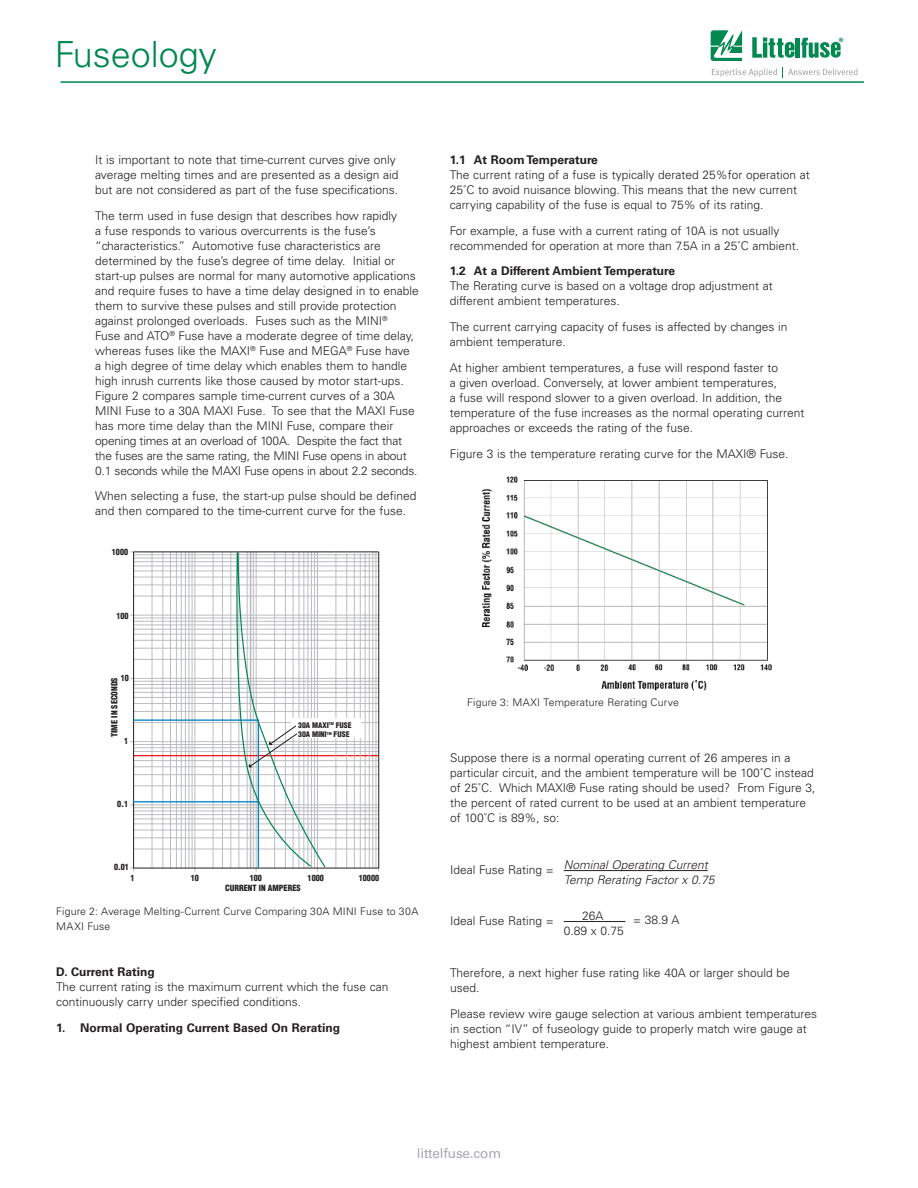
<style>
.page{position:relative;width:918px;height:1188px;background:#fff}
.page>*{position:absolute;margin:0;border:0;box-sizing:border-box;transform-origin:0 0}
.t1{font:300 36px "Univers LT Std";color:#008751}
.t2{font:13.5px "Univers LT Std";letter-spacing:-.01em;color:#a8a9ad}
.t3{font:300 12px/15px "Univers LT Std";color:#231f20}
.t4{font:700 12px "Univers LT Std";color:#231f20}
.t5{font:italic 300 12px "Univers LT Std";color:#231f20}
.t6{font:300 10.5px/15px "Univers LT Std";letter-spacing:.015em;color:#231f20}
.t7{font:900 condensed 8.4px "Helvetica";color:#231f20}
.t8{font:900 condensed 8.25px "Helvetica";color:#231f20}
.t9{font:900 condensed 7.65px/9.1px "Helvetica";color:#231f20}
</style>
<div class="page">
<svg style="left:711px;top:30px;width:31px;height:31px"></svg>
<hr style="left:796px;top:38px;width:4px;height:20px;background:#038851">
<svg style="left:801px;top:38px;width:42px;height:20px"></svg>
<svg style="left:752px;top:37px;width:43px;height:21px"></svg>
<svg style="left:712px;top:68px;width:65px;height:9px"></svg>
<svg style="left:788px;top:68px;width:70px;height:8px"></svg>
<hr style="left:372px;top:552px;width:1px;height:316px;background:#bcbdc0">
<hr style="left:376px;top:552px;width:1px;height:316px;background:#bcbdc0">
<hr style="left:134px;top:552px;width:245px;height:1px;background:#231f20">
<hr style="left:134px;top:849px;width:245px;height:1px;background:#bcbdc0">
<hr style="left:134px;top:838px;width:245px;height:1px;background:#bcbdc0">
<hr style="left:134px;top:824px;width:245px;height:1px;background:#bcbdc0">
<hr style="left:134px;top:811px;width:245px;height:1px;background:#bcbdc0">
<hr style="left:130px;top:804px;width:249px;height:1px;background:#bcbdc0">
<hr style="left:134px;top:774px;width:245px;height:1px;background:#bcbdc0">
<hr style="left:134px;top:760px;width:245px;height:1px;background:#bcbdc0">
<hr style="left:134px;top:747px;width:245px;height:1px;background:#bcbdc0">
<hr style="left:134px;top:711px;width:245px;height:1px;background:#bcbdc0">
<hr style="left:134px;top:697px;width:245px;height:1px;background:#bcbdc0">
<hr style="left:134px;top:684px;width:245px;height:1px;background:#bcbdc0">
<hr style="left:130px;top:678px;width:249px;height:1px;background:#bcbdc0">
<hr style="left:134px;top:648px;width:245px;height:1px;background:#bcbdc0">
<hr style="left:134px;top:640px;width:245px;height:1px;background:#bcbdc0">
<hr style="left:134px;top:634px;width:245px;height:1px;background:#bcbdc0">
<hr style="left:134px;top:625px;width:245px;height:1px;background:#bcbdc0">
<hr style="left:134px;top:621px;width:245px;height:1px;background:#bcbdc0">
<hr style="left:134px;top:618px;width:245px;height:1px;background:#bcbdc0">
<hr style="left:130px;top:615px;width:249px;height:1px;background:#bcbdc0">
<hr style="left:134px;top:596px;width:245px;height:1px;background:#bcbdc0">
<hr style="left:134px;top:585px;width:245px;height:1px;background:#bcbdc0">
<hr style="left:134px;top:577px;width:245px;height:1px;background:#bcbdc0">
<hr style="left:134px;top:571px;width:245px;height:1px;background:#bcbdc0">
<hr style="left:134px;top:561px;width:245px;height:1px;background:#bcbdc0">
<hr style="left:134px;top:558px;width:245px;height:1px;background:#bcbdc0">
<hr style="left:134px;top:554px;width:245px;height:1px;background:#bcbdc0">
<hr style="left:134px;top:819px;width:245px;height:1px;background:#bcbdc0">
<hr style="left:134px;top:692px;width:245px;height:1px;background:#bcbdc0">
<hr style="left:134px;top:629px;width:245px;height:1px;background:#bcbdc0">
<hr style="left:134px;top:566px;width:245px;height:1px;background:#bcbdc0">
<hr style="left:365px;top:552px;width:1px;height:316px;background:#bcbdc0">
<hr style="left:130px;top:741px;width:249px;height:1px;background:#bcbdc0">
<hr style="left:134px;top:744px;width:245px;height:1px;background:#bcbdc0">
<hr style="left:134px;top:751px;width:245px;height:1px;background:#bcbdc0">
<hr style="left:134px;top:755px;width:245px;height:1px;background:#ee1d23">
<hr style="left:134px;top:766px;width:245px;height:1px;background:#bcbdc0">
<hr style="left:336px;top:552px;width:1px;height:316px;background:#bcbdc0">
<hr style="left:354px;top:552px;width:1px;height:316px;background:#bcbdc0">
<hr style="left:134px;top:659px;width:245px;height:1px;background:#bcbdc0">
<hr style="left:134px;top:681px;width:245px;height:1px;background:#bcbdc0">
<hr style="left:134px;top:688px;width:245px;height:1px;background:#bcbdc0">
<hr style="left:134px;top:703px;width:245px;height:1px;background:#bcbdc0">
<hr style="left:134px;top:722px;width:245px;height:1px;background:#bcbdc0">
<hr style="left:346px;top:552px;width:1px;height:316px;background:#bcbdc0">
<hr style="left:360px;top:552px;width:1px;height:316px;background:#bcbdc0">
<hr style="left:369px;top:552px;width:1px;height:316px;background:#bcbdc0">
<hr style="left:134px;top:785px;width:245px;height:1px;background:#bcbdc0">
<hr style="left:134px;top:807px;width:245px;height:1px;background:#bcbdc0">
<hr style="left:134px;top:814px;width:245px;height:1px;background:#bcbdc0">
<hr style="left:134px;top:830px;width:245px;height:1px;background:#bcbdc0">
<hr style="left:378px;top:552px;width:1px;height:316px;background:#231f20">
<hr style="left:134px;top:868px;width:245px;height:1px;background:#231f20">
<div style="left:292px;top:718px;width:69px;height:20px;background:#fff"></div>
<svg style="left:130px;top:551px;width:197px;height:321px"></svg>
<img style="left:482px;top:476px;width:290px;height:215px">
<hr style="left:60px;top:81px;width:804px;height:2px;background:#008751">
<hr style="left:564px;top:870px;width:144px;height:1px;background:#231f20">
<hr style="left:564px;top:921px;width:61px;height:1px;background:#231f20">
<h1 class="t1" style="left:55px;top:32px;width:164px">Fuseology</h1>
<p class="t3" style="left:95px;top:152px;width:305px">It is important to note that time-current curves give only average melting times and are presented as a design aid but are not considered as part of the fuse specifications.</p>
<p class="t3" style="left:95px;top:208px;width:325px">The term used in fuse design that describes how rapidly<br>a fuse responds to various overcurrents is the fuse’s “characteristics.” Automotive fuse characteristics are determined by the fuse’s degree of time delay. Initial or start-up pulses are normal for many automotive applications and require fuses to have a time delay designed in to enable them to survive these pulses and still provide protection against prolonged overloads. Fuses such as the MINI<sup>®<br></sup>Fuse and ATO<sup>®</sup> Fuse have a moderate degree of time delay, whereas fuses like the MAXI<sup>®</sup> Fuse and MEGA<sup>®</sup> Fuse have<br>a high degree of time delay which enables them to handle high inrush currents like those caused by motor start-ups.<br>Figure 2 compares sample time-current curves of a 30A MINI Fuse to a 30A MAXI Fuse. To see that the MAXI Fuse has more time delay than the MINI Fuse, compare their opening times at an overload of 100A. Despite the fact that the fuses are the same rating, the MINI Fuse opens in about 0.1 seconds while the MAXI Fuse opens in about 2.2 seconds.</p>
<p class="t3" style="left:95px;top:489px;width:323px">When selecting a fuse, the start-up pulse should be defined and then compared to the time-current curve for the fuse.</p>
<p class="t7" style="left:112px;top:547px;width:18px">1000</p>
<p class="t7" style="left:116px;top:610px;width:14px">100</p>
<p class="t7" style="left:121px;top:672px;width:10px">10</p>
<p class="t8" style="left:109px;top:737px;width:61px;rotate:-90deg">TIME IN SECONDS</p>
<p class="t7" style="left:124px;top:736px;width:6px">1</p>
<p class="t7" style="left:117px;top:799px;width:12px">0.1</p>
<p class="t7" style="left:114px;top:862px;width:16px">0.01</p>
<p class="t9" style="left:298px;top:720px;width:55px">30A MAXI<sup>TM</sup> FUSE<br>30A MINI<sup>TM</sup> FUSE</p>
<p class="t7" style="left:130px;top:873px;width:6px">1</p>
<p class="t7" style="left:191px;top:873px;width:10px">10</p>
<p class="t7" style="left:250px;top:873px;width:14px">100</p>
<p class="t7" style="left:308px;top:873px;width:18px">1000</p>
<p class="t7" style="left:359px;top:873px;width:22px">10000</p>
<p class="t7" style="left:225px;top:883px;width:77px">CURRENT IN AMPERES</p>
<p class="t6" style="left:56px;top:904px;width:364px">Figure 2: Average Melting-Current Curve Comparing 30A MINI Fuse to 30A<br>MAXI Fuse</p>
<p class="t4" style="left:56px;top:965px;width:100px">D. Current Rating</p>
<p class="t3" style="left:56px;top:979px;width:334px">The current rating is the maximum current which the fuse can continuously carry under specified conditions.</p>
<p class="t4" style="left:56px;top:1021px;width:285px">1. Normal Operating Current Based On Rerating</p>
<p class="t4" style="left:450px;top:153px;width:150px">1.1 At Room Temperature</p>
<p class="t3" style="left:450px;top:167px;width:362px">The current rating of a fuse is typically derated 25%for operation at<br>25˚C to avoid nuisance blowing. This means that the new current carrying capability of the fuse is equal to 75% of its rating.</p>
<p class="t3" style="left:450px;top:223px;width:351px">For example, a fuse with a current rating of 10A is not usually recommended for operation at more than 7.5A in a 25˚C ambient.</p>
<p class="t4" style="left:450px;top:264px;width:227px">1.2 At a Different Ambient Temperature</p>
<p class="t3" style="left:450px;top:279px;width:325px">The Rerating curve is based on a voltage drop adjustment at different ambient temperatures.</p>
<p class="t3" style="left:450px;top:319px;width:339px">The current carrying capacity of fuses is affected by changes in ambient temperature.</p>
<p class="t3" style="left:450px;top:360px;width:356px">At higher ambient temperatures, a fuse will respond faster to<br>a given overload. Conversely, at lower ambient temperatures,<br>a fuse will respond slower to a given overload. In addition, the temperature of the fuse increases as the normal operating current approaches or exceeds the rating of the fuse.</p>
<p class="t3" style="left:450px;top:446px;width:340px">Figure 3 is the temperature rerating curve for the MAXI® Fuse.</p>
<p class="t6" style="left:467px;top:695px;width:213px">Figure 3: MAXI Temperature Rerating Curve</p>
<p class="t3" style="left:450px;top:751px;width:367px">Suppose there is a normal operating current of 26 amperes in a particular circuit, and the ambient temperature will be 100˚C instead of 25˚C. Which MAXI® Fuse rating should be used? From Figure 3, the percent of rated current to be used at an ambient temperature of 100˚C is 89%, so:</p>
<p class="t3" style="left:450px;top:862px;width:105px">Ideal Fuse Rating =</p>
<p class="t3" style="left:450px;top:914px;width:105px">Ideal Fuse Rating =</p>
<p class="t5" style="left:564px;top:858px;width:145px">Nominal Operating Current</p>
<p class="t3" style="left:582px;top:909px;width:23px">26A</p>
<p class="t5" style="left:564px;top:873px;width:152px">Temp Rerating Factor x 0.75</p>
<p class="t3" style="left:633px;top:913px;width:48px">= 38.9 A</p>
<p class="t3" style="left:564px;top:924px;width:62px">0.89 x 0.75</p>
<p class="t3" style="left:450px;top:965px;width:341px">Therefore, a next higher fuse rating like 40A or larger should be used.</p>
<p class="t3" style="left:450px;top:1006px;width:369px">Please review wire gauge selection at various ambient temperatures in section “IV” of fuseology guide to properly match wire gauge at highest ambient temperature.</p>
<p class="t2" style="left:417px;top:1146px;width:86px">littelfuse.com</p>
</div>
